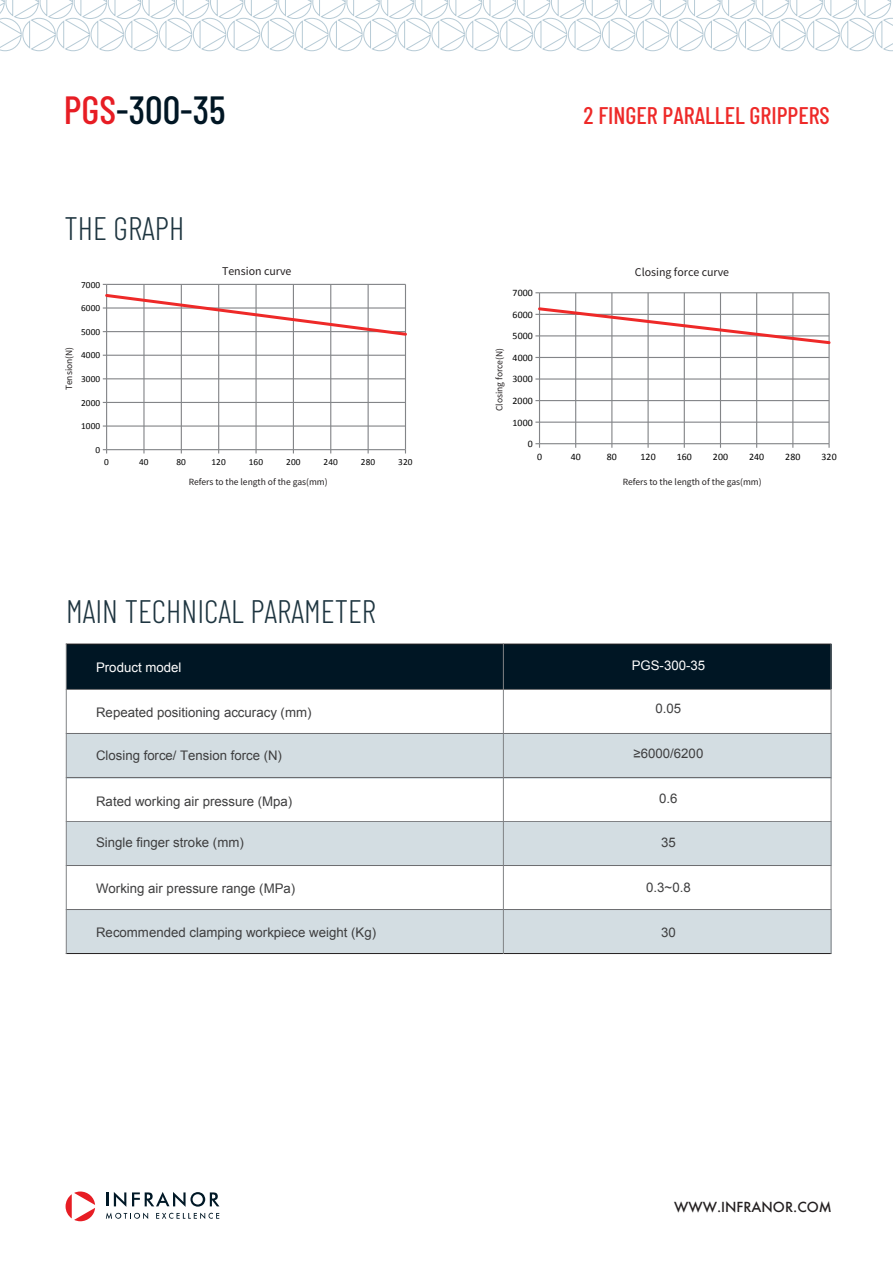
<style>
.page{position:relative;width:893px;height:1263px;background:#fff}
.page>*{position:absolute;margin:0;border:0;box-sizing:border-box;transform-origin:0 0}
.t1{font:500 39.3px "Barlow Condensed";color:#001624}
.t2{font:300 32.55px "Barlow Condensed";color:#1e3540}
.t3{font:500 24px "Barlow Condensed";color:#ee2928}
.t4{font:500 13.5px "Futura";color:#231f20}
.t5{font:13.2px "Arial";color:#3e3e3f}
.t6{font:13.2px "Arial";color:#fff}
.t7{font:10.65px "Source Han Sans SC";color:#231f20}
.t8{font:9.9px "Calibri";letter-spacing:.01em;color:#030303}
.t9{font:9.3px "Calibri";letter-spacing:.01em;color:#030303}
.t10{font:8.55px "Source Han Sans SC";color:#231f20}
.s1{color:#e71d24}
</style>
<div class="page">
<svg style="left:0;top:0;width:893px;height:51px"></svg>
<svg style="left:66px;top:1191px;width:29px;height:30px"></svg>
<svg style="left:106px;top:1192px;width:113px;height:27px"></svg>
<hr style="left:107px;top:284px;width:298px;height:1px;background:#838588">
<hr style="left:107px;top:355px;width:298px;height:1px;background:#838588">
<hr style="left:107px;top:378px;width:298px;height:1px;background:#838588">
<hr style="left:107px;top:402px;width:298px;height:1px;background:#838588">
<hr style="left:107px;top:425px;width:298px;height:2px;background:#838588">
<hr style="left:405px;top:284px;width:1px;height:166px;background:#838588">
<hr style="left:368px;top:284px;width:1px;height:166px;background:#838588">
<hr style="left:330px;top:284px;width:1px;height:166px;background:#838588">
<hr style="left:293px;top:284px;width:1px;height:166px;background:#838588">
<hr style="left:255px;top:284px;width:2px;height:166px;background:#838588">
<hr style="left:218px;top:284px;width:1px;height:166px;background:#838588">
<hr style="left:181px;top:284px;width:1px;height:166px;background:#838588">
<hr style="left:143px;top:284px;width:2px;height:166px;background:#838588">
<hr style="left:106px;top:284px;width:1px;height:166px;background:#838588">
<hr style="left:107px;top:449px;width:298px;height:1px;background:#838588">
<svg style="left:103px;top:292px;width:304px;height:46px"></svg>
<hr style="left:539px;top:292px;width:290px;height:1px;background:#838588">
<hr style="left:539px;top:357px;width:290px;height:1px;background:#838588">
<hr style="left:539px;top:378px;width:290px;height:2px;background:#838588">
<hr style="left:539px;top:400px;width:290px;height:1px;background:#838588">
<hr style="left:539px;top:422px;width:290px;height:1px;background:#838588">
<hr style="left:828px;top:293px;width:2px;height:151px;background:#838588">
<hr style="left:792px;top:293px;width:1px;height:151px;background:#838588">
<hr style="left:756px;top:293px;width:1px;height:151px;background:#838588">
<hr style="left:720px;top:293px;width:1px;height:151px;background:#838588">
<hr style="left:684px;top:293px;width:1px;height:151px;background:#838588">
<hr style="left:647px;top:293px;width:2px;height:151px;background:#838588">
<hr style="left:611px;top:293px;width:1px;height:151px;background:#838588">
<hr style="left:575px;top:293px;width:1px;height:151px;background:#838588">
<hr style="left:539px;top:293px;width:1px;height:151px;background:#838588">
<hr style="left:539px;top:443px;width:290px;height:1px;background:#838588">
<svg style="left:535px;top:443px;width:5px;height:5px"></svg>
<svg style="left:535px;top:305px;width:296px;height:41px"></svg>
<div style="left:66px;top:644px;width:765px;height:45px;background:#001624"></div>
<div style="left:66px;top:733px;width:765px;height:45px;background:#d3dde2"></div>
<div style="left:66px;top:821px;width:765px;height:45px;background:#d3dde2"></div>
<div style="left:66px;top:909px;width:766px;height:45px;background:#d3dde2"></div>
<hr style="left:66px;top:689px;width:765px;height:1px;background:#6c6d70">
<hr style="left:66px;top:733px;width:765px;height:1px;background:#6c6d70">
<hr style="left:66px;top:777px;width:765px;height:1px;background:#6c6d70">
<hr style="left:66px;top:821px;width:765px;height:1px;background:#808285">
<hr style="left:66px;top:865px;width:765px;height:1px;background:#6c6d70">
<hr style="left:66px;top:909px;width:765px;height:1px;background:#6c6d70">
<hr style="left:66px;top:644px;width:765px;height:1px;background:#231f20">
<hr style="left:66px;top:953px;width:765px;height:1px;background:#231f20">
<hr style="left:66px;top:643px;width:1px;height:311px;background:#808285">
<hr style="left:503px;top:643px;width:1px;height:311px;background:#808285">
<hr style="left:831px;top:643px;width:1px;height:311px;background:#808285">
<h1 class="t1" style="left:64px;top:82px;width:163px"><span class="s1">PGS</span>-300-35</h1>
<h3 class="t3" style="left:584px;top:99px;width:248px">2 FINGER PARALLEL GRIPPERS</h3>
<h2 class="t2" style="left:65px;top:205px;width:121px">THE GRAPH</h2>
<p class="t9" style="left:81px;top:279px;width:21px">7000</p>
<p class="t9" style="left:81px;top:302px;width:21px">6000</p>
<p class="t9" style="left:81px;top:326px;width:21px">5000</p>
<p class="t10" style="left:64px;top:390px;width:44px;rotate:-90deg">Tension(N)</p>
<p class="t9" style="left:81px;top:349px;width:21px">4000</p>
<p class="t9" style="left:81px;top:373px;width:21px">3000</p>
<p class="t9" style="left:81px;top:397px;width:21px">2000</p>
<p class="t9" style="left:81px;top:420px;width:21px">1000</p>
<p class="t9" style="left:96px;top:444px;width:6px">0</p>
<p class="t7" style="left:222px;top:266px;width:71px">Tension curve</p>
<p class="t9" style="left:104px;top:456px;width:6px">0</p>
<p class="t9" style="left:139px;top:456px;width:11px">40</p>
<p class="t9" style="left:176px;top:456px;width:11px">80</p>
<p class="t9" style="left:211px;top:456px;width:16px">120</p>
<p class="t9" style="left:249px;top:456px;width:16px">160</p>
<p class="t9" style="left:286px;top:456px;width:16px">200</p>
<p class="t9" style="left:324px;top:456px;width:16px">240</p>
<p class="t9" style="left:361px;top:456px;width:16px">280</p>
<p class="t9" style="left:398px;top:456px;width:16px">320</p>
<p class="t10" style="left:189px;top:477px;width:140px">Refers to the length of the gas(mm)</p>
<h2 class="t2" style="left:66px;top:588px;width:311px">MAIN TECHNICAL PARAMETER</h2>
<p class="t6" style="left:96px;top:658px;width:87px">Product model</p>
<p class="t5" style="left:96px;top:704px;width:217px">Repeated positioning accuracy (mm)</p>
<p class="t5" style="left:96px;top:746px;width:187px">Closing force/ Tension force (N)</p>
<p class="t5" style="left:96px;top:792px;width:198px">Rated working air pressure (Mpa)</p>
<p class="t5" style="left:96px;top:834px;width:149px">Single finger stroke (mm)</p>
<p class="t5" style="left:96px;top:880px;width:201px">Working air pressure range (MPa)</p>
<p class="t5" style="left:96px;top:923px;width:282px">Recommended clamping workpiece weight (Kg)</p>
<p class="t10" style="left:494px;top:411px;width:64px;rotate:-90deg">Closing force(N)</p>
<p class="t8" style="left:513px;top:287px;width:22px">7000</p>
<p class="t8" style="left:513px;top:308px;width:22px">6000</p>
<p class="t8" style="left:513px;top:330px;width:22px">5000</p>
<p class="t8" style="left:513px;top:351px;width:22px">4000</p>
<p class="t8" style="left:513px;top:373px;width:22px">3000</p>
<p class="t8" style="left:513px;top:394px;width:22px">2000</p>
<p class="t8" style="left:512px;top:416px;width:22px">1000</p>
<p class="t8" style="left:528px;top:438px;width:6px">0</p>
<p class="t7" style="left:635px;top:266px;width:96px">Closing force curve</p>
<p class="t8" style="left:537px;top:450px;width:6px">0</p>
<p class="t8" style="left:571px;top:450px;width:12px">40</p>
<p class="t8" style="left:607px;top:450px;width:12px">80</p>
<p class="t8" style="left:640px;top:450px;width:17px">120</p>
<p class="t8" style="left:677px;top:450px;width:17px">160</p>
<p class="t8" style="left:713px;top:450px;width:17px">200</p>
<p class="t8" style="left:749px;top:450px;width:17px">240</p>
<p class="t8" style="left:785px;top:450px;width:17px">280</p>
<p class="t8" style="left:821px;top:450px;width:17px">320</p>
<p class="t10" style="left:623px;top:477px;width:140px">Refers to the length of the gas(mm)</p>
<p class="t6" style="left:632px;top:657px;width:75px">PGS-300-35</p>
<p class="t5" style="left:656px;top:700px;width:27px">0.05</p>
<p class="t5" style="left:634px;top:745px;width:71px">≥6000/6200</p>
<p class="t5" style="left:659px;top:789px;width:20px">0.6</p>
<p class="t5" style="left:661px;top:834px;width:16px">35</p>
<p class="t5" style="left:646px;top:879px;width:46px">0.3~0.8</p>
<p class="t5" style="left:661px;top:923px;width:16px">30</p>
<p class="t4" style="left:674px;top:1197px;width:159px">WWW.INFRANOR.COM</p>
</div>
